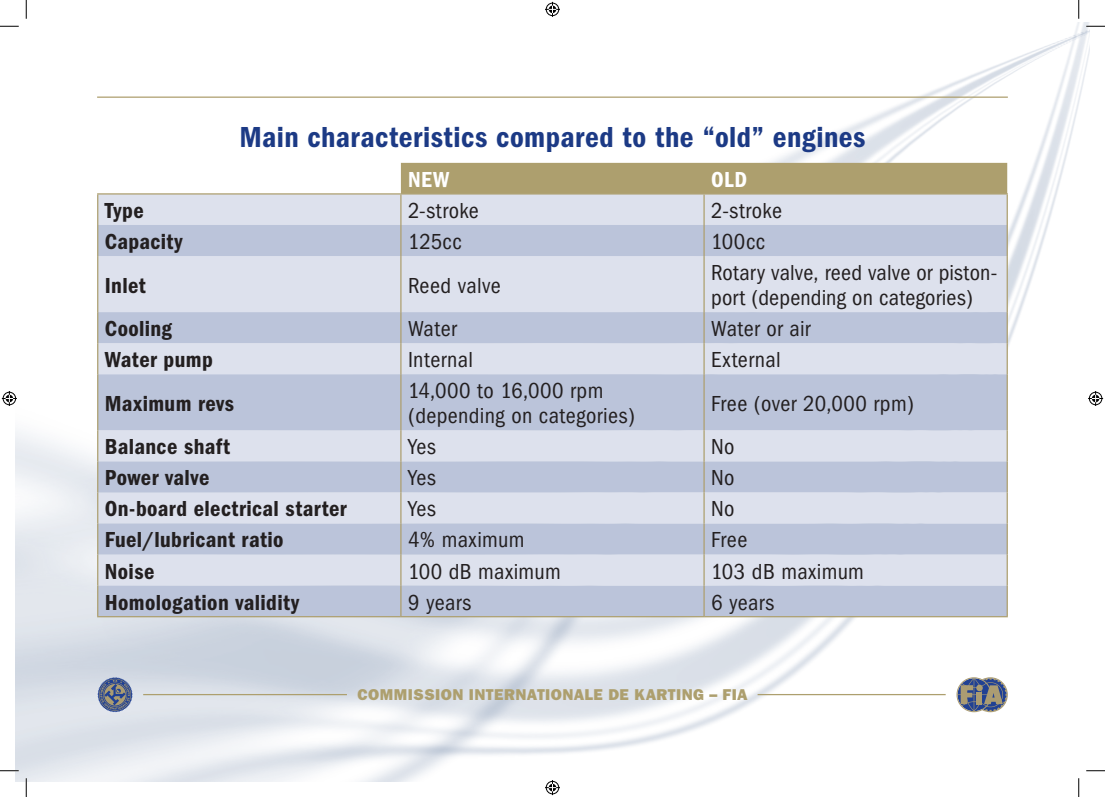
<style>
.page{position:relative;width:1105px;height:797px;background:#fff}
.page>*{position:absolute;margin:0;border:0;box-sizing:border-box;transform-origin:0 0}
.t1{font:600 condensed 30px "Franklin Gothic";letter-spacing:.015em;color:#1c3a85}
.t2{font:condensed 22.5px/25px "Franklin Gothic";letter-spacing:.015em;color:#231f20}
.t3{font:600 condensed 22.5px "Franklin Gothic";letter-spacing:.015em;color:#231f20}
.t4{font:600 condensed 22.5px "Franklin Gothic";letter-spacing:.02em;color:#fff}
.t5{font:800 15.75px "Franklin Gothic";letter-spacing:.03em;color:#ad9f6e}
</style>
<div class="page">
<img style="left:16px;top:22px;width:1073px;height:759px">
<svg style="left:98px;top:677px;width:35px;height:35px"></svg>
<svg style="left:956px;top:677px;width:52px;height:35px"></svg>
<div style="left:976px;top:684px;width:7px;height:7px;background:#ab9c72;border-radius:50%"></div>
<div style="left:976px;top:692px;width:6px;height:12px;background:#ab9c72"></div>
<hr style="left:97px;top:96px;width:911px;height:2px;background:#ad9f6e">
<hr style="left:143px;top:694px;width:204px;height:1px;background:#ad9f6e">
<hr style="left:758px;top:694px;width:188px;height:1px;background:#ad9f6e">
<div style="left:401px;top:163px;width:606px;height:30px;background:#ad9f6e"></div>
<div style="left:98px;top:194px;width:908px;height:31px;background:#dde1ed"></div>
<svg style="left:98px;top:225px;width:908px;height:391px;fill:#bbc4da"></svg>
<hr style="left:97px;top:193px;width:304px;height:1px;background:#ad9f6e">
<hr style="left:97px;top:194px;width:1px;height:31px;background:#ad9f6e">
<hr style="left:401px;top:193px;width:303px;height:1px;background:#ad9f6e">
<hr style="left:704px;top:193px;width:304px;height:1px;background:#ad9f6e">
<hr style="left:1006px;top:194px;width:2px;height:31px;background:#ad9f6e">
<hr style="left:97px;top:225px;width:1px;height:31px;background:#ad9f6e">
<hr style="left:1006px;top:225px;width:2px;height:31px;background:#ad9f6e">
<hr style="left:97px;top:256px;width:1px;height:56px;background:#ad9f6e">
<hr style="left:1006px;top:256px;width:2px;height:56px;background:#ad9f6e">
<hr style="left:97px;top:312px;width:1px;height:31px;background:#ad9f6e">
<hr style="left:1006px;top:312px;width:2px;height:31px;background:#ad9f6e">
<hr style="left:97px;top:343px;width:1px;height:31px;background:#ad9f6e">
<hr style="left:1006px;top:343px;width:2px;height:31px;background:#ad9f6e">
<hr style="left:97px;top:374px;width:1px;height:56px;background:#ad9f6e">
<hr style="left:1006px;top:374px;width:2px;height:56px;background:#ad9f6e">
<hr style="left:97px;top:430px;width:1px;height:31px;background:#ad9f6e">
<hr style="left:1006px;top:430px;width:2px;height:31px;background:#ad9f6e">
<hr style="left:97px;top:461px;width:1px;height:31px;background:#ad9f6e">
<hr style="left:1006px;top:461px;width:2px;height:31px;background:#ad9f6e">
<hr style="left:97px;top:492px;width:1px;height:31px;background:#ad9f6e">
<hr style="left:1006px;top:492px;width:2px;height:31px;background:#ad9f6e">
<hr style="left:97px;top:523px;width:1px;height:31px;background:#ad9f6e">
<hr style="left:1006px;top:523px;width:2px;height:31px;background:#ad9f6e">
<hr style="left:97px;top:554px;width:1px;height:31px;background:#ad9f6e">
<hr style="left:1006px;top:554px;width:2px;height:31px;background:#ad9f6e">
<hr style="left:97px;top:585px;width:1px;height:31px;background:#ad9f6e">
<hr style="left:1006px;top:585px;width:2px;height:31px;background:#ad9f6e">
<hr style="left:97px;top:616px;width:304px;height:1px;background:#ad9f6e">
<hr style="left:401px;top:616px;width:303px;height:1px;background:#ad9f6e">
<hr style="left:704px;top:616px;width:304px;height:1px;background:#ad9f6e">
<hr style="left:400px;top:194px;width:1px;height:31px;background:#ad9f6e">
<hr style="left:703px;top:194px;width:2px;height:31px;background:#ad9f6e">
<hr style="left:400px;top:225px;width:1px;height:31px;background:#ad9f6e">
<hr style="left:703px;top:225px;width:2px;height:31px;background:#ad9f6e">
<hr style="left:400px;top:256px;width:1px;height:56px;background:#ad9f6e">
<hr style="left:703px;top:256px;width:2px;height:56px;background:#ad9f6e">
<hr style="left:400px;top:312px;width:1px;height:31px;background:#ad9f6e">
<hr style="left:703px;top:312px;width:2px;height:31px;background:#ad9f6e">
<hr style="left:400px;top:343px;width:1px;height:31px;background:#ad9f6e">
<hr style="left:703px;top:343px;width:2px;height:31px;background:#ad9f6e">
<hr style="left:400px;top:374px;width:1px;height:56px;background:#ad9f6e">
<hr style="left:703px;top:374px;width:2px;height:56px;background:#ad9f6e">
<hr style="left:400px;top:430px;width:1px;height:31px;background:#ad9f6e">
<hr style="left:703px;top:430px;width:2px;height:31px;background:#ad9f6e">
<hr style="left:400px;top:461px;width:1px;height:31px;background:#ad9f6e">
<hr style="left:703px;top:461px;width:2px;height:31px;background:#ad9f6e">
<hr style="left:400px;top:492px;width:1px;height:31px;background:#ad9f6e">
<hr style="left:703px;top:492px;width:2px;height:31px;background:#ad9f6e">
<hr style="left:400px;top:523px;width:1px;height:31px;background:#ad9f6e">
<hr style="left:703px;top:523px;width:2px;height:31px;background:#ad9f6e">
<hr style="left:400px;top:554px;width:1px;height:31px;background:#ad9f6e">
<hr style="left:703px;top:554px;width:2px;height:31px;background:#ad9f6e">
<hr style="left:400px;top:585px;width:1px;height:31px;background:#ad9f6e">
<hr style="left:703px;top:585px;width:2px;height:31px;background:#ad9f6e">
<svg style="left:0;top:25px;width:19px;height:2px"></svg>
<svg style="left:1086px;top:25px;width:19px;height:2px"></svg>
<svg style="left:0;top:770px;width:19px;height:1px"></svg>
<svg style="left:1086px;top:770px;width:19px;height:1px"></svg>
<svg style="left:25px;top:0;width:2px;height:19px"></svg>
<svg style="left:25px;top:778px;width:2px;height:19px"></svg>
<svg style="left:1078px;top:0;width:1px;height:19px"></svg>
<svg style="left:1078px;top:778px;width:1px;height:19px"></svg>
<svg style="left:545px;top:2px;width:15px;height:15px"></svg>
<svg style="left:545px;top:780px;width:15px;height:15px"></svg>
<svg style="left:2px;top:391px;width:15px;height:15px"></svg>
<svg style="left:1088px;top:391px;width:15px;height:15px"></svg>
<h1 class="t1" style="left:239px;top:120px;width:628px">Main characteristics compared to the “old” engines</h1>
<p class="t4" style="left:408px;top:166px;width:43px">NEW</p>
<p class="t4" style="left:711px;top:166px;width:37px">OLD</p>
<p class="t3" style="left:105px;top:197px;width:40px">Type</p>
<p class="t2" style="left:408px;top:198px;width:72px">2-stroke</p>
<p class="t2" style="left:711px;top:198px;width:72px">2-stroke</p>
<p class="t3" style="left:105px;top:229px;width:79px">Capacity</p>
<p class="t2" style="left:408px;top:229px;width:55px">125cc</p>
<p class="t2" style="left:711px;top:229px;width:55px">100cc</p>
<p class="t3" style="left:105px;top:272px;width:42px">Inlet</p>
<p class="t2" style="left:408px;top:273px;width:94px">Reed valve</p>
<p class="t2" style="left:711px;top:260px;width:288px">Rotary valve, reed valve or piston&shy;port (depending on categories)</p>
<p class="t3" style="left:105px;top:316px;width:69px">Cooling</p>
<p class="t2" style="left:408px;top:316px;width:50px">Water</p>
<p class="t2" style="left:711px;top:316px;width:101px">Water or air</p>
<p class="t3" style="left:105px;top:347px;width:109px">Water pump</p>
<p class="t2" style="left:408px;top:347px;width:67px">Internal</p>
<p class="t2" style="left:711px;top:347px;width:71px">External</p>
<p class="t3" style="left:105px;top:390px;width:131px">Maximum revs</p>
<p class="t2" style="left:408px;top:378px;width:229px">14,000 to 16,000 rpm (depending on categories)</p>
<p class="t2" style="left:711px;top:391px;width:204px">Free (over 20,000 rpm)</p>
<p class="t3" style="left:105px;top:434px;width:127px">Balance shaft</p>
<p class="t2" style="left:408px;top:434px;width:29px">Yes</p>
<p class="t2" style="left:711px;top:434px;width:25px">No</p>
<p class="t3" style="left:105px;top:465px;width:106px">Power valve</p>
<p class="t2" style="left:408px;top:465px;width:29px">Yes</p>
<p class="t2" style="left:711px;top:465px;width:25px">No</p>
<p class="t3" style="left:105px;top:496px;width:243px">On-board electrical starter</p>
<p class="t2" style="left:408px;top:496px;width:29px">Yes</p>
<p class="t2" style="left:711px;top:496px;width:25px">No</p>
<p class="t3" style="left:105px;top:527px;width:180px">Fuel/lubricant ratio</p>
<p class="t2" style="left:408px;top:527px;width:118px">4% maximum</p>
<p class="t2" style="left:711px;top:527px;width:38px">Free</p>
<p class="t3" style="left:105px;top:558px;width:51px">Noise</p>
<p class="t2" style="left:408px;top:559px;width:154px">100 dB maximum</p>
<p class="t2" style="left:711px;top:559px;width:154px">103 dB maximum</p>
<p class="t3" style="left:105px;top:589px;width:196px">Homologation validity</p>
<p class="t2" style="left:408px;top:590px;width:65px">9 years</p>
<p class="t2" style="left:711px;top:590px;width:65px">6 years</p>
<p class="t5" style="left:357px;top:685px;width:392px">COMMISSION INTERNATIONALE DE KARTING – FIA</p>
</div>
